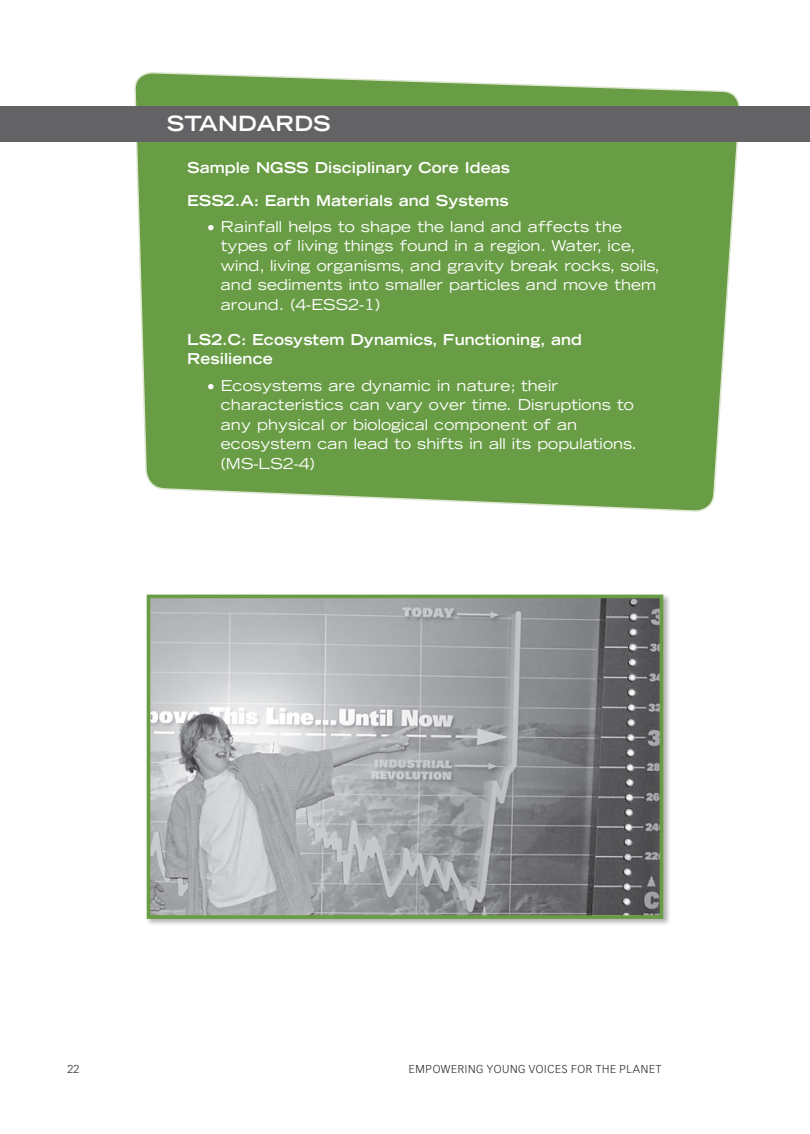
<style>
.page{position:relative;width:810px;height:1134px;background:#fff}
.page>*{position:absolute;margin:0;border:0;box-sizing:border-box;transform-origin:0 0}
.Standards_Head{font:700 expanded 21px "Trade Gothic LT Std";letter-spacing:.005em;color:#fff}
.t1{font:expanded 15px/19.5px "Trade Gothic LT Std";letter-spacing:.005em;color:#fff}
.Standards_Text{font:700 expanded 15px/19.5px "Trade Gothic LT Std";letter-spacing:.005em;color:#fff}
.t2{font:300 11.25px "Vectora LT Std";letter-spacing:.06em;color:#231f20}
</style>
<div class="page">
<svg style="left:135px;top:72px;width:606px;height:440px;background:#76a555"></svg>
<div style="left:0;top:107px;width:810px;height:35px;background:#636366"></div>
<div style="left:145px;top:593px;width:526px;height:334px;background:#231f20;opacity:.35"></div>
<img style="left:152px;top:600px;width:506px;height:314px">
<div style="left:147px;top:595px;width:516px;height:324px;border:4px solid #699d45"></div>
<p class="Standards_Head" style="left:167px;top:110px;width:165px">STANDARDS</p>
<p class="Standards_Text" style="left:187px;top:157px;width:325px">Sample NGSS Disciplinary Core Ideas</p>
<p class="Standards_Text" style="left:187px;top:190px;width:323px">ESS2.A: Earth Materials and Systems</p>
<p class="t1" style="left:221px;top:216px;width:441px;text-indent:-14px">• Rainfall helps to shape the land and affects the types of living things found in a region. Water, ice, wind, living organisms, and gravity break rocks, soils, and sediments into smaller particles and move them around. (4-ESS2-1)</p>
<p class="Standards_Text" style="left:187px;top:329px;width:396px">LS2.C: Ecosystem Dynamics, Functioning, and<br>Resilience</p>
<p class="t1" style="left:221px;top:375px;width:417px;text-indent:-14px">• Ecosystems are dynamic in nature; their characteristics can vary over time. Disruptions to any physical or biological component of an ecosystem can lead to shifts in all its populations. (MS-LS2-4)</p>
<p class="t2" style="left:68px;top:1063px;width:13px">22</p>
<p class="t2" style="left:409px;top:1063px;width:254px">EMPOWERING YOUNG VOICES FOR THE PLANET</p>
</div>
